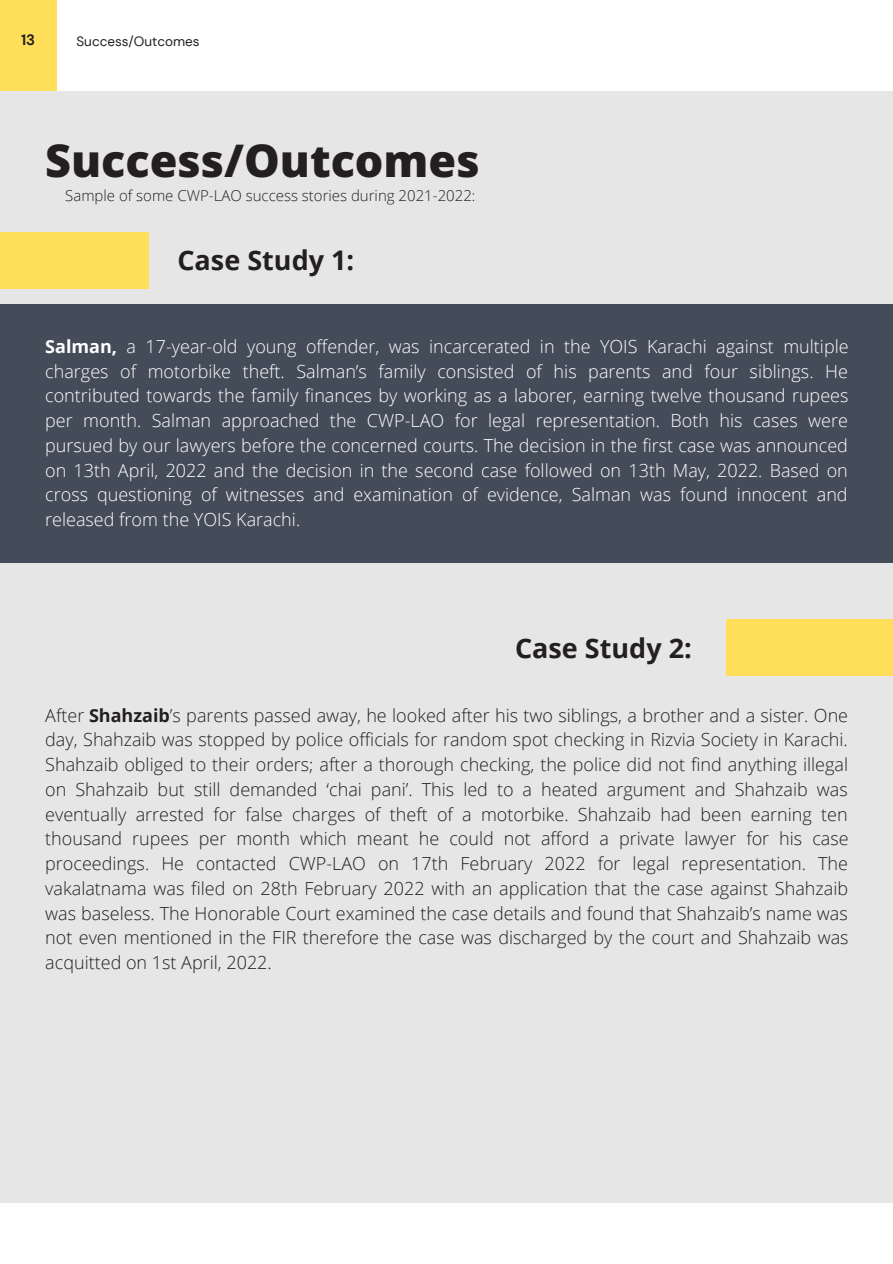
<style>
.page{position:relative;width:893px;height:1264px;background:#fff}
.page>*{position:absolute;margin:0;border:0;box-sizing:border-box;transform-origin:0 0}
.t1{font:800 45px "Open Sans";color:#231f20}
.t2{font:700 27px "Open Sans";color:#231f20}
.t3{font:300 18px/24.8px "Open Sans";color:#231f20;text-align:justify}
.t4{font:300 18px/24.8px "Open Sans";color:#fff;text-align:justify}
.t5{font:300 15px "Open Sans";color:#231f20}
.t6{font:700 15px "DM Sans";color:#231f20}
.t7{font:13.5px "DM Sans";color:#231f20}
.s1{font-weight:700}
</style>
<div class="page">
<div style="left:0;top:0;width:56px;height:91px;background:#ffde59"></div>
<div style="left:0;top:92px;width:892px;height:1110px;background:#e6e6e6"></div>
<div style="left:0;top:304px;width:892px;height:259px;background:#444b59"></div>
<div style="left:0;top:233px;width:149px;height:56px;background:#ffde59"></div>
<div style="left:726px;top:619px;width:166px;height:56px;background:#ffde59"></div>
<p class="t6" style="left:21px;top:31px;width:16px">13</p>
<p class="t7" style="left:76px;top:33px;width:125px">Success/Outcomes</p>
<h1 class="t1" style="left:45px;top:129px;width:436px">Success/Outcomes</h1>
<p class="t5" style="left:65px;top:185px;width:411px">Sample of some CWP-LAO success stories during 2021-2022:</p>
<h2 class="t2" style="left:177px;top:241px;width:178px">Case Study 1:</h2>
<p class="t4" style="left:45px;top:333px;width:804px"><span class="s1">Salman,</span> a 17-year-old young offender, was incarcerated in the YOIS Karachi against multiple charges of motorbike theft. Salman’s family consisted of his parents and four siblings. He contributed towards the family finances by working as a laborer, earning twelve thousand rupees per month. Salman approached the CWP-LAO for legal representation. Both his cases were pursued by our lawyers before the concerned courts. The decision in the first case was announced on 13th April, 2022 and the decision in the second case followed on 13th May, 2022. Based on cross questioning of witnesses and examination of evidence, Salman was found innocent and released from the YOIS Karachi.</p>
<h2 class="t2" style="left:515px;top:629px;width:178px">Case Study 2:</h2>
<p class="t3" style="left:45px;top:702px;width:804px">After <span class="s1">Shahzaib</span>’s parents passed away, he looked after his two siblings, a brother and a sister. One day, Shahzaib was stopped by police officials for random spot checking in Rizvia Society in Karachi.<br>Shahzaib obliged to their orders; after a thorough checking, the police did not find anything illegal on Shahzaib but still demanded ‘chai pani’. This led to a heated argument and Shahzaib was eventually arrested for false charges of theft of a motorbike. Shahzaib had been earning ten thousand rupees per month which meant he could not afford a private lawyer for his case proceedings. He contacted CWP-LAO on 17th February 2022 for legal representation. The vakalatnama was filed on 28th February 2022 with an application that the case against Shahzaib was baseless. The Honorable Court examined the case details and found that Shahzaib’s name was not even mentioned in the FIR therefore the case was discharged by the court and Shahzaib was acquitted on 1st April, 2022.</p>
</div>
